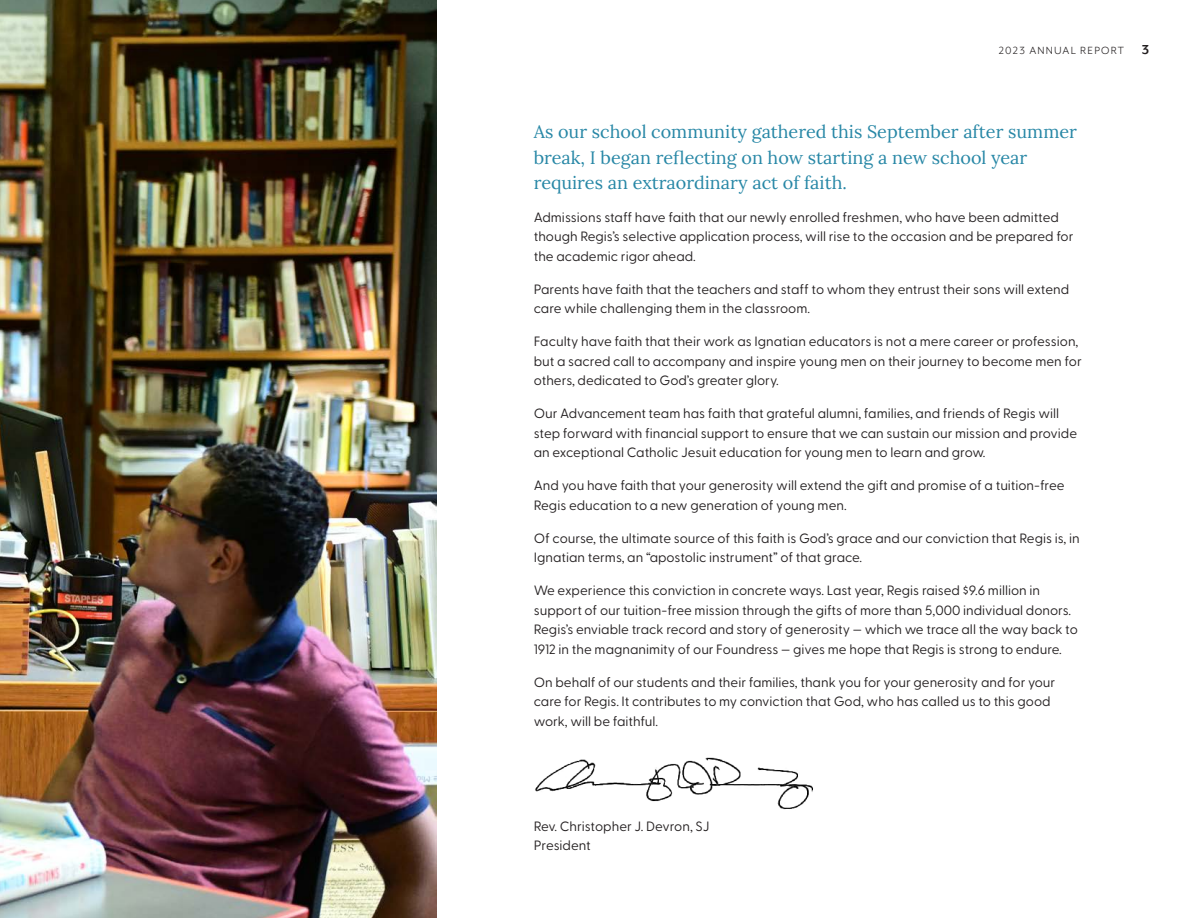
<style>
.page{position:relative;width:1188px;height:918px;background:#fff}
.page>*{position:absolute;margin:0;border:0;box-sizing:border-box;transform-origin:0 0}
.t1{font:18px/25.5px "Lora";color:#2787a6}
.t2{font:13.5px/19.5px "Greycliff CF";color:#231f20}
.t3{font:12px "Mr Eaves Mod OT";letter-spacing:.1em;color:#231f20}
.s1{font-weight:700;font-size:15px}
</style>
<div class="page">
<img style="left:535px;top:757px;width:278px;height:53px">
<img style="left:0;top:0;width:436px;height:918px">
<p class="t3" style="left:999px;top:44px;width:152px">2023 ANNUAL REPORT <span class="s1">3</span></p>
<p class="t1" style="left:534px;top:118px;width:545px">As our school community gathered this September after summer break, I began reflecting on how starting a new school year requires an extraordinary act of faith.</p>
<p class="t2" style="left:534px;top:207px;width:541px">Admissions staff have faith that our newly enrolled freshmen, who have been admitted though Regis’s selective application process, will rise to the occasion and be prepared for the academic rigor ahead.</p>
<p class="t2" style="left:534px;top:279px;width:537px">Parents have faith that the teachers and staff to whom they entrust their sons will extend care while challenging them in the classroom.</p>
<p class="t2" style="left:534px;top:331px;width:550px">Faculty have faith that their work as Ignatian educators is not a mere career or profession, but a sacred call to accompany and inspire young men on their journey to become men for others, dedicated to God’s greater glory.</p>
<p class="t2" style="left:534px;top:403px;width:545px">Our Advancement team has faith that grateful alumni, families, and friends of Regis will step forward with financial support to ensure that we can sustain our mission and provide an exceptional Catholic Jesuit education for young men to learn and grow.</p>
<p class="t2" style="left:534px;top:475px;width:532px">And you have faith that your generosity will extend the gift and promise of a tuition-free<br>Regis education to a new generation of young men.</p>
<p class="t2" style="left:534px;top:527px;width:547px">Of course, the ultimate source of this faith is God’s grace and our conviction that Regis is, in<br>Ignatian terms, an “apostolic instrument” of that grace.</p>
<p class="t2" style="left:534px;top:580px;width:546px">We experience this conviction in concrete ways. Last year, Regis raised $9.6 million in support of our tuition-free mission through the gifts of more than 5,000 individual donors.<br>Regis’s enviable track record and story of generosity — which we trace all the way back to 1912 in the magnanimity of our Foundress — gives me hope that Regis is strong to endure.</p>
<p class="t2" style="left:534px;top:671px;width:523px">On behalf of our students and their families, thank you for your generosity and for your care for Regis. It contributes to my conviction that God, who has called us to this good work, will be faithful.</p>
<p class="t2" style="left:534px;top:816px;width:177px">Rev. Christopher J. Devron, SJ<br>President</p>
</div>
